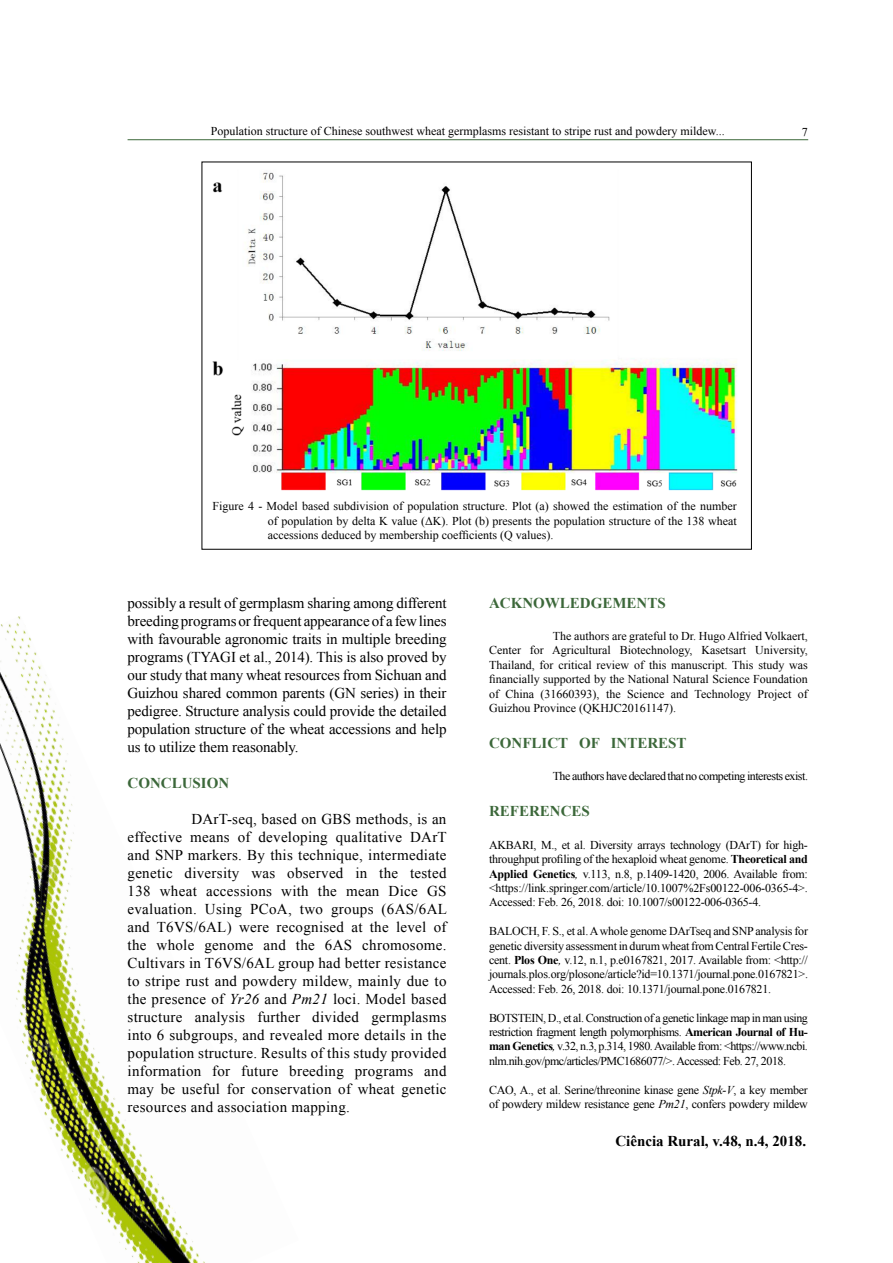
<style>
.page{position:relative;width:893px;height:1263px;background:#fff}
.page>*{position:absolute;margin:0;border:0;box-sizing:border-box;transform-origin:0 0}
.t1{font:15px/18px "Times New Roman";letter-spacing:.005em;color:#000;text-align:justify}
.t2{font:700 15px "Times New Roman";color:#3c683a}
.t3{font:700 15px "Times New Roman";color:#000}
.t4{font:12px/14.4px "Times New Roman";letter-spacing:-.02em;color:#000;text-align:justify}
.t5{font:12px "Times New Roman";color:#000}
.t6{font:12px "Times New Roman";letter-spacing:-.04em;color:#000}
.s1{font-style:italic}
.s2{font-weight:700}
</style>
<div class="page">
<hr style="left:128px;top:139px;width:680px;height:1px;background:#3c683a">
<img style="left:0;top:616px;width:205px;height:647px">
<img style="left:212px;top:172px;width:526px;height:319px">
<p class="t5" style="left:211px;top:123px;width:515px">Population structure of Chinese southwest wheat germplasms resistant to stripe rust and powdery mildew...</p>
<p class="t4" style="left:802px;top:124px;width:7px">7</p>
<p class="t4" style="left:268px;top:499px;width:470px;text-indent:-55px">Figure 4 - Model based subdivision of population structure. Plot (a) showed the estimation of the number of population by delta K value (ΔK). Plot (b) presents the population structure of the 138 wheat accessions deduced by membership coefficients (Q values).</p>
<p class="t1" style="left:128px;top:594px;width:320px">possibly a result of germplasm sharing among different breeding programs or frequent appearance of a few lines with favourable agronomic traits in multiple breeding programs (TYAGI et al., 2014). This is also proved by our study that many wheat resources from Sichuan and Guizhou shared common parents (GN series) in their pedigree. Structure analysis could provide the detailed population structure of the wheat accessions and help us to utilize them reasonably.</p>
<p class="t2" style="left:128px;top:772px;width:103px">CONCLUSION</p>
<p class="t1" style="left:128px;top:810px;width:321px;text-indent:64px">DArT-seq, based on GBS methods, is an effective means of developing qualitative DArT and SNP markers. By this technique, intermediate genetic diversity was observed in the tested 138 wheat accessions with the mean Dice GS evaluation. Using PCoA, two groups (6AS/6AL and T6VS/6AL) were recognised at the level of the whole genome and the 6AS chromosome.<br>Cultivars in T6VS/6AL group had better resistance to stripe rust and powdery mildew, mainly due to the presence of <span class="s1">Yr26</span> and <span class="s1">Pm21</span> loci. Model based structure analysis further divided germplasms into 6 subgroups, and revealed more details in the population structure. Results of this study provided information for future breeding programs and may be useful for conservation of wheat genetic resources and association mapping.</p>
<p class="t2" style="left:489px;top:592px;width:178px">ACKNOWLEDGEMENTS</p>
<p class="t4" style="left:489px;top:629px;width:320px;text-indent:64px">The authors are grateful to Dr. Hugo Alfried Volkaert, Center for Agricultural Biotechnology, Kasetsart University, Thailand, for critical review of this manuscript. This study was financially supported by the National Natural Science Foundation of China (31660393), the Science and Technology Project of Guizhou Province (QKHJC20161147).</p>
<p class="t2" style="left:489px;top:733px;width:199px">CONFLICT OF INTEREST</p>
<p class="t6" style="left:553px;top:768px;width:257px">The authors have declared that no competing interests exist.</p>
<p class="t2" style="left:489px;top:801px;width:102px">REFERENCES</p>
<p class="t4" style="left:489px;top:837px;width:320px">AKBARI, M., et al. Diversity arrays technology (DArT) for high&shy;throughput profiling of the hexaploid wheat genome. <span class="s2">Theoretical and Applied Genetics</span><span class="s1">,</span> v.113, n.8, p.1409-1420, 2006. Available from: &lt;https://link.springer.com/article/10.1007%2Fs00122-006-0365-4&gt;.<br>Accessed: Feb. 26, 2018. doi: 10.1007/s00122-006-0365-4.</p>
<p class="t4" style="left:489px;top:924px;width:321px">BALOCH, F. S., et al. A whole genome DArTseq and SNP analysis for genetic diversity assessment in durum wheat from Central Fertile Cres&shy;cent. <span class="s2">Plos One</span><span class="s1">,</span> v.12, n.1, p.e0167821, 2017. Available from: &lt;http:// journals.plos.org/plosone/article?id=10.1371/journal.pone.0167821&gt;.<br>Accessed: Feb. 26, 2018. doi: 10.1371/journal.pone.0167821.</p>
<p class="t4" style="left:489px;top:1010px;width:320px">BOTSTEIN, D., et al. Construction of a genetic linkage map in man using restriction fragment length polymorphisms. <span class="s2">American Journal of Hu&shy;man Genetics</span><span class="s1">,</span> v.32, n.3, p.314, 1980. Available from: &lt;https://www.ncbi. nlm.nih.gov/pmc/articles/PMC1686077/&gt;. Accessed: Feb. 27, 2018.</p>
<p class="t4" style="left:489px;top:1082px;width:320px">CAO, A., et al. Serine/threonine kinase gene <span class="s1">Stpk-V</span>, a key member of powdery mildew resistance gene <span class="s1">Pm21</span>, confers powdery mildew</p>
<p class="t3" style="left:615px;top:1130px;width:192px">Ciência Rural, v.48, n.4, 2018.</p>
</div>
